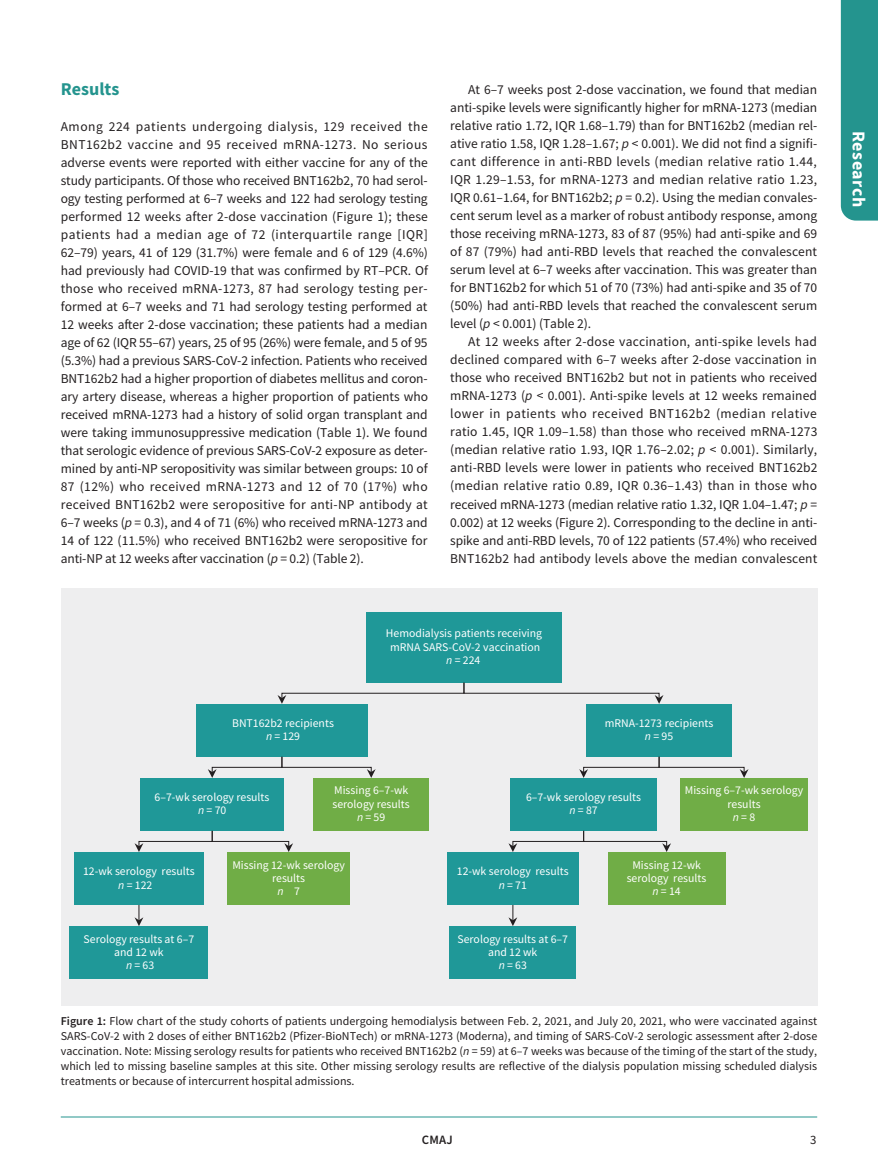
<style>
.page{position:relative;width:878px;height:1175px;background:#fff}
.page>*{position:absolute;margin:0;border:0;box-sizing:border-box;transform-origin:0 0}
.t1{font:700 18px "Source Sans Pro";letter-spacing:.025em;color:#fff}
.t2{font:700 18px "Source Sans Pro";color:#24948e}
.t3{font:13.5px/18px "Source Sans Pro";color:#231f20;text-align:justify}
.t4{font:600 12.75px "Source Sans Pro";color:#231f20}
.t5{font:12.75px "Source Sans Pro";color:#231f20}
.t6{font:12px/15px "Source Sans Pro";color:#231f20;text-align:justify}
.t7{font:11.7px/13.4px "Source Sans Pro";color:#fff;text-align:center}
.s1{font-style:italic}
.s2{font-weight:600}
</style>
<div class="page">
<hr style="left:61px;top:1116px;width:756px;height:1px;background:#24948e">
<div style="left:840px;top:0;width:38px;height:220px;background:#24948e"></div>
<div style="left:61px;top:588px;width:756px;height:418px;background:#eeeeef"></div>
<div style="left:366px;top:612px;width:196px;height:70px;background:#1f9898"></div>
<div style="left:196px;top:704px;width:172px;height:52px;background:#1f9898"></div>
<div style="left:140px;top:778px;width:144px;height:53px;background:#1f9898"></div>
<div style="left:74px;top:852px;width:129px;height:53px;background:#1f9898"></div>
<svg style="left:134px;top:905px;width:9px;height:21px"></svg>
<div style="left:70px;top:926px;width:138px;height:53px;background:#1f9898"></div>
<svg style="left:134px;top:830px;width:159px;height:22px"></svg>
<div style="left:227px;top:852px;width:123px;height:53px;background:#70ad46"></div>
<svg style="left:208px;top:756px;width:167px;height:22px"></svg>
<div style="left:313px;top:778px;width:116px;height:53px;background:#70ad46"></div>
<svg style="left:277px;top:682px;width:386px;height:22px"></svg>
<div style="left:586px;top:704px;width:145px;height:52px;background:#1f9898"></div>
<div style="left:510px;top:778px;width:146px;height:53px;background:#1f9898"></div>
<div style="left:447px;top:852px;width:131px;height:53px;background:#1f9898"></div>
<svg style="left:508px;top:905px;width:9px;height:21px"></svg>
<div style="left:449px;top:926px;width:127px;height:53px;background:#1f9898"></div>
<svg style="left:508px;top:830px;width:163px;height:22px"></svg>
<div style="left:607px;top:852px;width:118px;height:53px;background:#70ad46"></div>
<svg style="left:579px;top:756px;width:169px;height:22px"></svg>
<div style="left:680px;top:778px;width:127px;height:53px;background:#70ad46"></div>
<h4 class="t2" style="left:61px;top:76px;width:60px">Results</h4>
<p class="t3" style="left:61px;top:117px;width:369px">Among 224 patients undergoing dialysis, 129 received the BNT162b2 vaccine and 95 received mRNA-1273. No serious adverse events were reported with either vaccine for any of the study participants. Of those who received BNT162b2, 70 had serol&shy;ogy testing performed at 6–7 weeks and 122 had serology testing performed 12 weeks after 2-dose vaccination (Figure 1); these patients had a median age of 72 (interquartile range [IQR] 62–79) years, 41 of 129 (31.7%) were female and 6 of 129 (4.6%) had previously had COVID-19 that was confirmed by RT–PCR. Of those who received mRNA-1273, 87 had serology testing per&shy;formed at 6–7 weeks and 71 had serology testing performed at 12 weeks afer 2-dose vaccination; these patients had a median age of 62 (IQR 55–67) years, 25 of 95 (26%) were female, and 5 of 95 (5.3%) had a previous SARS-CoV-2 infection. Patients who received BNT162b2 had a higher proportion of diabetes mellitus and coron&shy;ary artery disease, whereas a higher proportion of patients who received mRNA-1273 had a history of solid organ transplant and were taking immunosuppressive medication (Table 1). We found that serologic evidence of previous SARS-CoV-2 exposure as deter&shy;mined by anti-NP seropositivity was similar between groups: 10 of 87 (12%) who received mRNA-1273 and 12 of 70 (17%) who received BNT162b2 were seropositive for anti-NP antibody at 6–7 weeks (<span class="s1">p</span> = 0.3), and 4 of 71 (6%) who received mRNA-1273 and 14 of 122 (11.5%) who received BNT162b2 were seropositive for anti-NP at 12 weeks afer vaccination (<span class="s1">p</span> = 0.2) (Table 2).</p>
<p class="t3" style="left:450px;top:81px;width:369px;text-indent:18px">At 6–7 weeks post 2-dose vaccination, we found that median anti-spike levels were significantly higher for mRNA-1273 (median relative ratio 1.72, IQR 1.68–1.79) than for BNT162b2 (median rel&shy;ative ratio 1.58, IQR 1.28–1.67; <span class="s1">p</span> &lt; 0.001). We did not find a signifi&shy;cant difference in anti-RBD levels (median relative ratio 1.44, IQR 1.29–1.53, for mRNA-1273 and median relative ratio 1.23, IQR 0.61–1.64, for BNT162b2; <span class="s1">p</span> = 0.2). Using the median convales&shy;cent serum level as a marker of robust antibody response, among those receiving mRNA-1273, 83 of 87 (95%) had anti-spike and 69 of 87 (79%) had anti-RBD levels that reached the convalescent serum level at 6–7 weeks afer vaccination. This was greater than for BNT162b2 for which 51 of 70 (73%) had anti-spike and 35 of 70 (50%) had anti-RBD levels that reached the convalescent serum level (<span class="s1">p</span> &lt; 0.001) (Table 2).</p>
<p class="t3" style="left:450px;top:333px;width:369px;text-indent:18px">At 12 weeks after 2-dose vaccination, anti-spike levels had declined compared with 6–7 weeks after 2-dose vaccination in those who received BNT162b2 but not in patients who received mRNA-1273 (<span class="s1">p</span> &lt; 0.001). Anti-spike levels at 12 weeks remained lower in patients who received BNT162b2 (median relative ratio 1.45, IQR 1.09–1.58) than those who received mRNA-1273 (median relative ratio 1.93, IQR 1.76–2.02; <span class="s1">p</span> &lt; 0.001). Similarly, anti-RBD levels were lower in patients who received BNT162b2 (median relative ratio 0.89, IQR 0.36–1.43) than in those who received mRNA-1273 (median relative ratio 1.32, IQR 1.04–1.47; <span class="s1">p</span> =</p>
<p class="t3" style="left:450px;top:513px;width:368px">0.002) at 12 weeks (Figure 2). Corresponding to the decline in anti&shy;spike and anti-RBD levels, 70 of 122 patients (57.4%) who received BNT162b2 had antibody levels above the median convalescent</p>
<p class="t7" style="left:232px;top:716px;width:103px">BNT162b2 recipients <span class="s1">n</span> = 129</p>
<p class="t7" style="left:386px;top:627px;width:158px">Hemodialysis patients receiving mRNA SARS-CoV-2 vaccination <span class="s1">n</span> = 224</p>
<p class="t7" style="left:604px;top:716px;width:110px">mRNA-1273 recipients <span class="s1">n</span> = 95</p>
<p class="t7" style="left:155px;top:790px;width:116px">6–7-wk serology results <span class="s1">n</span> = 70</p>
<p class="t7" style="left:332px;top:784px;width:79px">Missing 6–7-wk serology results <span class="s1">n</span> = 59</p>
<p class="t7" style="left:526px;top:790px;width:116px">6–7-wk serology results <span class="s1">n</span> = 87</p>
<p class="t7" style="left:685px;top:784px;width:120px">Missing 6–7-wk serology results<br><span class="s1">n</span> = 8</p>
<p class="t7" style="left:83px;top:864px;width:113px">12-wk serology results <span class="s1">n</span> = 122</p>
<p class="t7" style="left:232px;top:858px;width:114px">Missing 12-wk serology results<br><span class="s1">n</span> 7</p>
<p class="t7" style="left:457px;top:864px;width:113px">12-wk serology results <span class="s1">n</span> = 71</p>
<p class="t7" style="left:626px;top:858px;width:81px">Missing 12-wk serology results <span class="s1">n</span> = 14</p>
<p class="t7" style="left:84px;top:932px;width:112px">Serology results at 6–7 and 12 wk<br><span class="s1">n</span> = 63</p>
<p class="t7" style="left:457px;top:932px;width:112px">Serology results at 6–7 and 12 wk<br><span class="s1">n</span> = 63</p>
<p class="t6" style="left:61px;top:1013px;width:758px"><span class="s2">Figure 1:</span> Flow chart of the study cohorts of patients undergoing hemodialysis between Feb. 2, 2021, and July 20, 2021, who were vaccinated against SARS-CoV-2 with 2 doses of either BNT162b2 (Pfizer-BioNTech) or mRNA-1273 (Moderna), and timing of SARS-CoV-2 serologic assessment afer 2-dose vaccination. Note: Missing serology results for patients who received BNT162b2 (<span class="s1">n</span> = 59) at 6–7 weeks was because of the timing of the start of the study, which led to missing baseline samples at this site. Other missing serology results are reflective of the dialysis population missing scheduled dialysis treatments or because of intercurrent hospital admissions.</p>
<p class="t4" style="left:421px;top:1131px;width:33px">CMAJ</p>
<p class="t5" style="left:810px;top:1132px;width:8px">3</p>
<h1 class="t1" style="left:871px;top:131px;width:78px;rotate:90deg">Research</h1>
</div>
